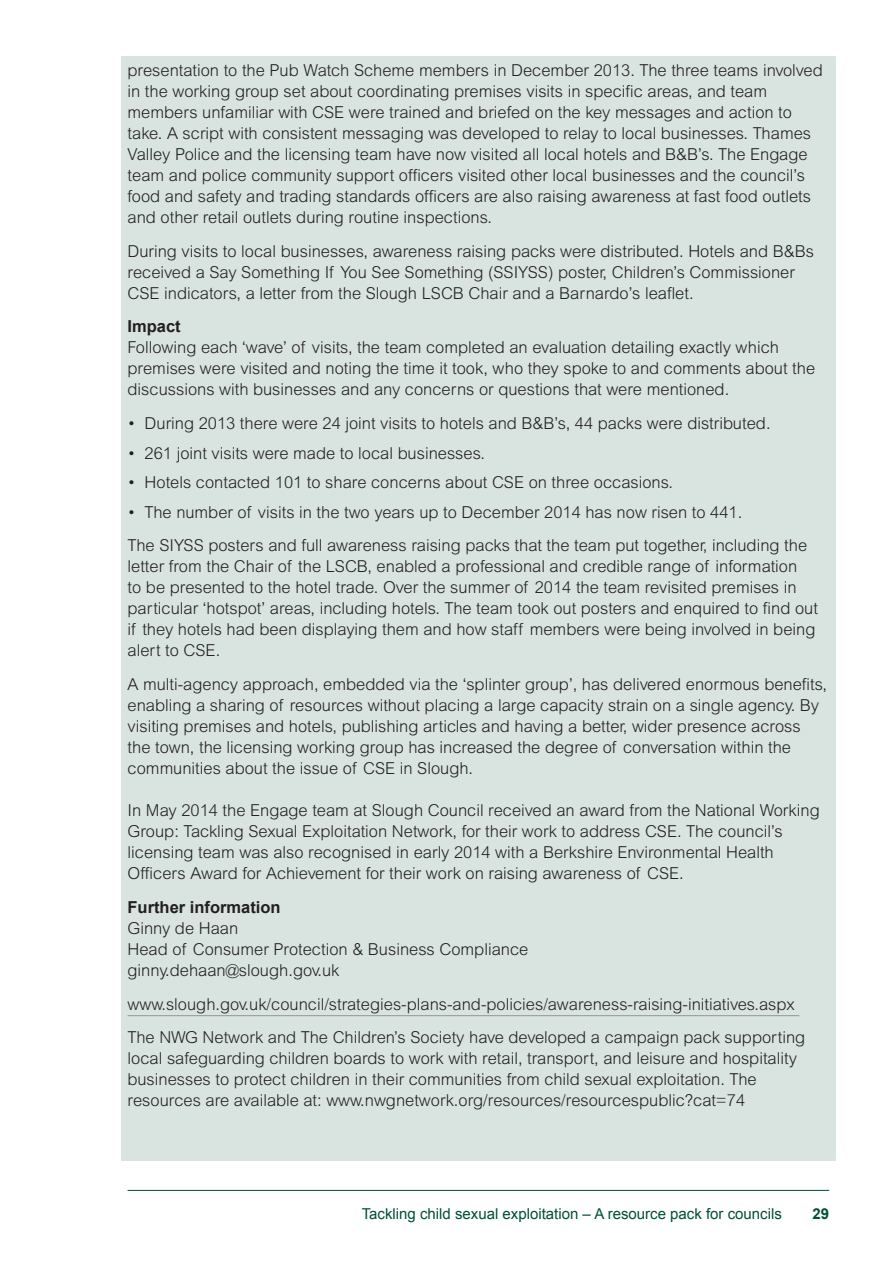
<style>
.page{position:relative;width:893px;height:1263px;background:#fff}
.page>*{position:absolute;margin:0;border:0;box-sizing:border-box;transform-origin:0 0}
.A4_Body{font:300 16.5px/21px "Arial MT Std";color:#231f20}
.A4_Bullets{font:300 16.5px "Arial MT Std";color:#231f20}
.A4_Last_bullet{font:300 16.5px "Arial MT Std";color:#231f20}
.A4_Minor_subhead{font:700 16.5px "Arial";color:#231f20}
.t1{font:15px "Arial";color:#004f38}
.t2{font:700 15px "Arial";color:#004f38}
</style>
<div class="page">
<hr style="left:128px;top:1190px;width:701px;height:1px;background:#004f38">
<div style="left:121px;top:56px;width:715px;height:1105px;background:#d9e4e0"></div>
<hr style="left:128px;top:1015px;width:671px;height:1px;background:#939598">
<p class="A4_Body" style="left:128px;top:59px;width:697px">presentation to the Pub Watch Scheme members in December 2013. The three teams involved in the working group set about coordinating premises visits in specific areas, and team members unfamiliar with CSE were trained and briefed on the key messages and action to take. A script with consistent messaging was developed to relay to local businesses. Thames Valley Police and the licensing team have now visited all local hotels and B&amp;B’s. The Engage team and police community support officers visited other local businesses and the council’s food and safety and trading standards officers are also raising awareness at fast food outlets and other retail outlets during routine inspections.</p>
<p class="A4_Body" style="left:128px;top:240px;width:688px">During visits to local businesses, awareness raising packs were distributed. Hotels and B&amp;Bs received a Say Something If You See Something (SSIYSS) poster, Children’s Commissioner<br>CSE indicators, a letter from the Slough LSCB Chair and a Barnardo’s leaflet.</p>
<p class="A4_Minor_subhead" style="left:128px;top:315px;width:55px">Impact</p>
<p class="A4_Body" style="left:128px;top:337px;width:689px">Following each ‘wave’ of visits, the team completed an evaluation detailing exactly which premises were visited and noting the time it took, who they spoke to and comments about the discussions with businesses and any concerns or questions that were mentioned.</p>
<p class="A4_Bullets" style="left:128px;top:414px;width:644px">• During 2013 there were 24 joint visits to hotels and B&amp;B’s, 44 packs were distributed.</p>
<p class="A4_Bullets" style="left:128px;top:443px;width:359px">• 261 joint visits were made to local businesses.</p>
<p class="A4_Bullets" style="left:128px;top:473px;width:547px">• Hotels contacted 101 to share concerns about CSE on three occasions.</p>
<p class="A4_Last_bullet" style="left:128px;top:502px;width:616px">• The number of visits in the two years up to December 2014 has now risen to 441.</p>
<p class="A4_Body" style="left:128px;top:535px;width:692px">The SIYSS posters and full awareness raising packs that the team put together, including the letter from the Chair of the LSCB, enabled a professional and credible range of information<br>to be presented to the hotel trade. Over the summer of 2014 the team revisited premises in particular ‘hotspot’ areas, including hotels. The team took out posters and enquired to find out if they hotels had been displaying them and how staff members were being involved in being alert to CSE.</p>
<p class="A4_Body" style="left:128px;top:674px;width:701px">A multi-agency approach, embedded via the ‘splinter group’, has delivered enormous benefits, enabling a sharing of resources without placing a large capacity strain on a single agency. By visiting premises and hotels, publishing articles and having a better, wider presence across the town, the licensing working group has increased the degree of conversation within the communities about the issue of CSE in Slough.</p>
<p class="A4_Body" style="left:128px;top:800px;width:694px">In May 2014 the Engage team at Slough Council received an award from the National Working Group: Tackling Sexual Exploitation Network, for their work to address CSE. The council’s licensing team was also recognised in early 2014 with a Berkshire Environmental Health Officers Award for Achievement for their work on raising awareness of CSE.</p>
<p class="A4_Minor_subhead" style="left:128px;top:896px;width:155px">Further information</p>
<p class="A4_Body" style="left:128px;top:917px;width:402px">Ginny de Haan<br>Head of Consumer Protection &amp; Business Compliance ginny.dehaan@slough.gov.uk</p>
<p class="A4_Body" style="left:128px;top:993px;width:669px">www.slough.gov.uk/council/strategies-plans-and-policies/awareness-raising-initiatives.aspx</p>
<p class="A4_Body" style="left:128px;top:1027px;width:679px">The NWG Network and The Children’s Society have developed a campaign pack supporting local safeguarding children boards to work with retail, transport, and leisure and hospitality businesses to protect children in their communities from child sexual exploitation. The resources are available at: www.nwgnetwork.org/resources/resourcespublic?cat=74</p>
<p class="t1" style="left:362px;top:1203px;width:422px">Tackling child sexual exploitation – A resource pack for councils</p>
<p class="t2" style="left:812px;top:1203px;width:18px">29</p>
</div>
